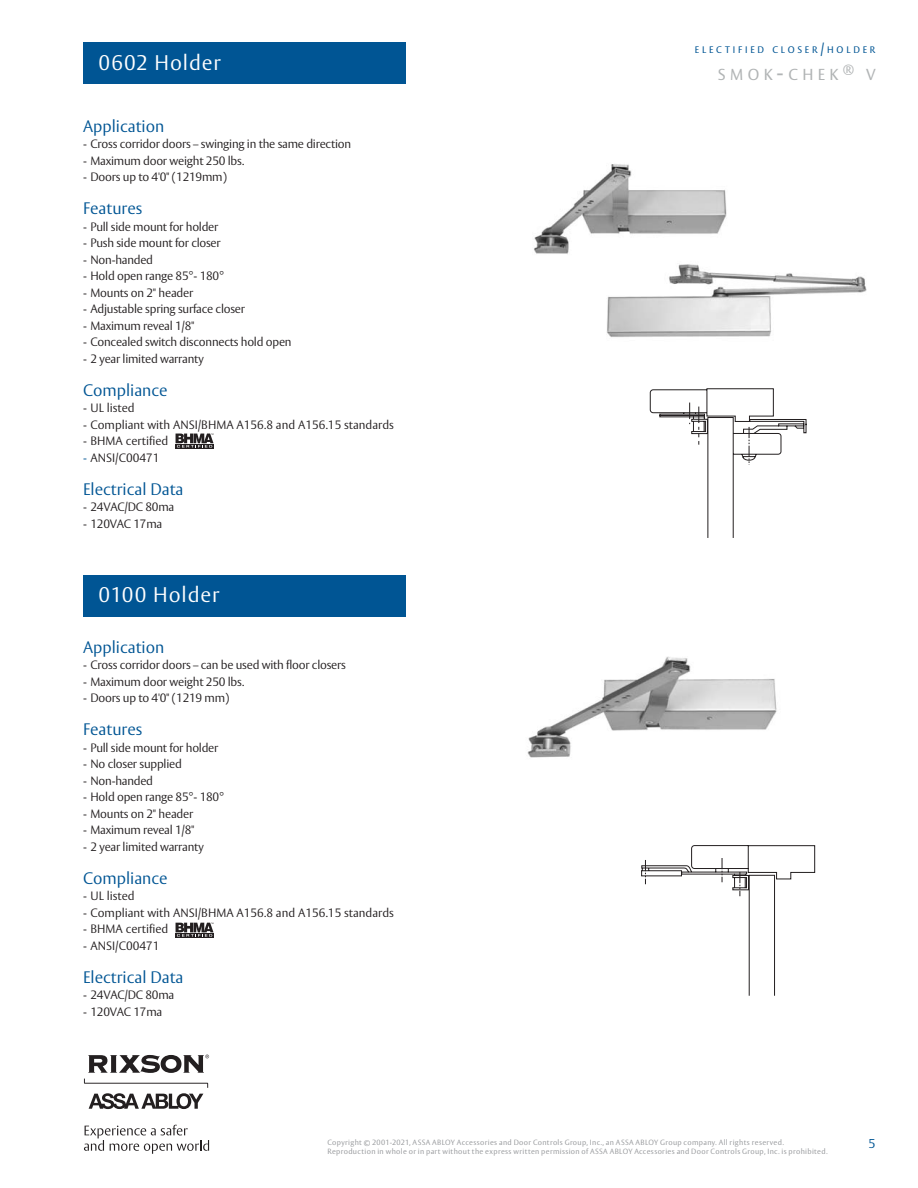
<style>
.page{position:relative;width:918px;height:1188px;background:#fff}
.page>*{position:absolute;margin:0;border:0;box-sizing:border-box;transform-origin:0 0}
.t1{font:300 21px "ASSA Vesta";letter-spacing:.045em;color:#fff}
.t2{font:300 16.5px "ASSA Vesta";color:#005594}
.t3{font:15.75px "ASSA Vesta";letter-spacing:.28em;color:#b1b4b5}
.t4{font:13.05px "ASSA Vesta";color:#b1b4b5}
.t5{font:300 12.75px "ASSA Vesta";color:#005594}
.t6{font:300 12px "ASSA Vesta";letter-spacing:-.02em;color:#231f20}
.t7{font:300 12px "ASSA Vesta";color:#231f20}
.t8{font:9.45px "ASSA Vesta";letter-spacing:.295em;color:#005594}
.t9{font:300 7.5px/9px "ASSA Vesta";letter-spacing:.045em;color:#939598}
.s1{color:#005594}
.s2{font-size:13.5px}
.s3{font-size:22.5px}
</style>
<div class="page">
<svg style="left:84px;top:1125px;width:125px;height:29px"></svg>
<svg style="left:84px;top:1079px;width:124px;height:30px"></svg>
<svg style="left:88px;top:1055px;width:121px;height:18px"></svg>
<div style="left:83px;top:43px;width:322px;height:41px;background:#005594"></div>
<img style="left:534px;top:164px;width:333px;height:173px">
<svg style="left:641px;top:845px;width:174px;height:151px"></svg>
<img style="left:527px;top:656px;width:250px;height:102px">
<svg style="left:650px;top:388px;width:156px;height:150px"></svg>
<div style="left:176px;top:933px;width:38px;height:5px;background:#231f20"></div>
<svg style="left:176px;top:923px;width:38px;height:14px"></svg>
<div style="left:176px;top:444px;width:38px;height:5px;background:#231f20"></div>
<svg style="left:176px;top:433px;width:38px;height:15px"></svg>
<div style="left:83px;top:575px;width:322px;height:42px;background:#005594"></div>
<h1 class="t1" style="left:99px;top:50px;width:124px">0602 Holder</h1>
<h2 class="t2" style="left:83px;top:116px;width:83px">Application</h2>
<p class="t6" style="left:83px;top:137px;width:270px">- Cross corridor doors – swinging in the same direction</p>
<p class="t6" style="left:83px;top:153px;width:163px">- Maximum door weight 250 lbs.</p>
<p class="t6" style="left:83px;top:170px;width:145px">- Doors up to 4'0" (1219mm)</p>
<h2 class="t2" style="left:83px;top:199px;width:61px">Features</h2>
<p class="t6" style="left:83px;top:219px;width:137px">- Pull side mount for holder</p>
<p class="t6" style="left:83px;top:236px;width:139px">- Push side mount for closer</p>
<p class="t6" style="left:83px;top:252px;width:72px">- Non-handed</p>
<p class="t6" style="left:83px;top:269px;width:143px">- Hold open range 85°- 180°</p>
<p class="t6" style="left:83px;top:285px;width:112px">- Mounts on 2" header</p>
<p class="t6" style="left:83px;top:302px;width:164px">- Adjustable spring surface closer</p>
<p class="t6" style="left:83px;top:318px;width:113px">- Maximum reveal 1/8"</p>
<p class="t6" style="left:83px;top:335px;width:210px">- Concealed switch disconnects hold open</p>
<p class="t6" style="left:83px;top:351px;width:122px">- 2 year limited warranty</p>
<h2 class="t2" style="left:83px;top:380px;width:86px">Compliance</h2>
<p class="t7" style="left:83px;top:401px;width:53px">- UL listed</p>
<p class="t7" style="left:83px;top:417px;width:313px">- Compliant with ANSI/BHMA A156.8 and A156.15 standards</p>
<p class="t7" style="left:83px;top:434px;width:87px">- BHMA certified</p>
<p class="t7" style="left:83px;top:450px;width:78px"><span class="s1">-</span> ANSI/C00471</p>
<h2 class="t2" style="left:83px;top:479px;width:102px">Electrical Data</h2>
<p class="t6" style="left:83px;top:500px;width:93px">- 24VAC/DC 80ma</p>
<p class="t6" style="left:83px;top:516px;width:81px">- 120VAC 17ma</p>
<h1 class="t1" style="left:99px;top:582px;width:123px">0100 Holder</h1>
<h2 class="t2" style="left:83px;top:637px;width:83px">Application</h2>
<p class="t6" style="left:83px;top:658px;width:264px">- Cross corridor doors – can be used with floor closers</p>
<p class="t6" style="left:83px;top:674px;width:163px">- Maximum door weight 250 lbs.</p>
<p class="t6" style="left:83px;top:691px;width:148px">- Doors up to 4'0" (1219 mm)</p>
<h2 class="t2" style="left:83px;top:720px;width:61px">Features</h2>
<p class="t6" style="left:83px;top:740px;width:137px">- Pull side mount for holder</p>
<p class="t6" style="left:83px;top:757px;width:100px">- No closer supplied</p>
<p class="t6" style="left:83px;top:773px;width:72px">- Non-handed</p>
<p class="t6" style="left:83px;top:790px;width:143px">- Hold open range 85°- 180°</p>
<p class="t6" style="left:83px;top:806px;width:112px">- Mounts on 2" header</p>
<p class="t6" style="left:83px;top:823px;width:113px">- Maximum reveal 1/8"</p>
<p class="t6" style="left:83px;top:839px;width:122px">- 2 year limited warranty</p>
<h2 class="t2" style="left:83px;top:868px;width:86px">Compliance</h2>
<p class="t7" style="left:83px;top:889px;width:53px">- UL listed</p>
<p class="t7" style="left:83px;top:905px;width:313px">- Compliant with ANSI/BHMA A156.8 and A156.15 standards</p>
<p class="t7" style="left:83px;top:922px;width:87px">- BHMA certified</p>
<p class="t7" style="left:83px;top:938px;width:78px">- ANSI/C00471</p>
<h2 class="t2" style="left:83px;top:967px;width:102px">Electrical Data</h2>
<p class="t6" style="left:83px;top:988px;width:93px">- 24VAC/DC 80ma</p>
<p class="t6" style="left:83px;top:1004px;width:81px">- 120VAC 17ma</p>
<p class="t8" style="left:695px;top:44px;width:8px">ELECTIFIED</p>
<p class="t8" style="left:772px;top:44px;width:83px">CL OSER <span class="s2">/</span>HOLDER</p>
<h3 class="t3" style="left:718px;top:65px;width:122px">SMOK<span class="s3">-</span>CHEK</h3>
<p class="t4" style="left:843px;top:60px;width:13px">®</p>
<h3 class="t3" style="left:866px;top:65px;width:11px">V</h3>
<p class="t9" style="left:327px;top:1138px;width:502px">Copyright © 2001-2021, ASSA ABLOY Accessories and Door Controls Group, Inc., an ASSA ABLOY Group company. All rights reserved.<br>Reproduction in whole or in part without the express written permission of ASSA ABLOY Accessories and Door Controls Group, Inc. is prohibited.</p>
<p class="t5" style="left:868px;top:1136px;width:9px">5</p>
</div>
